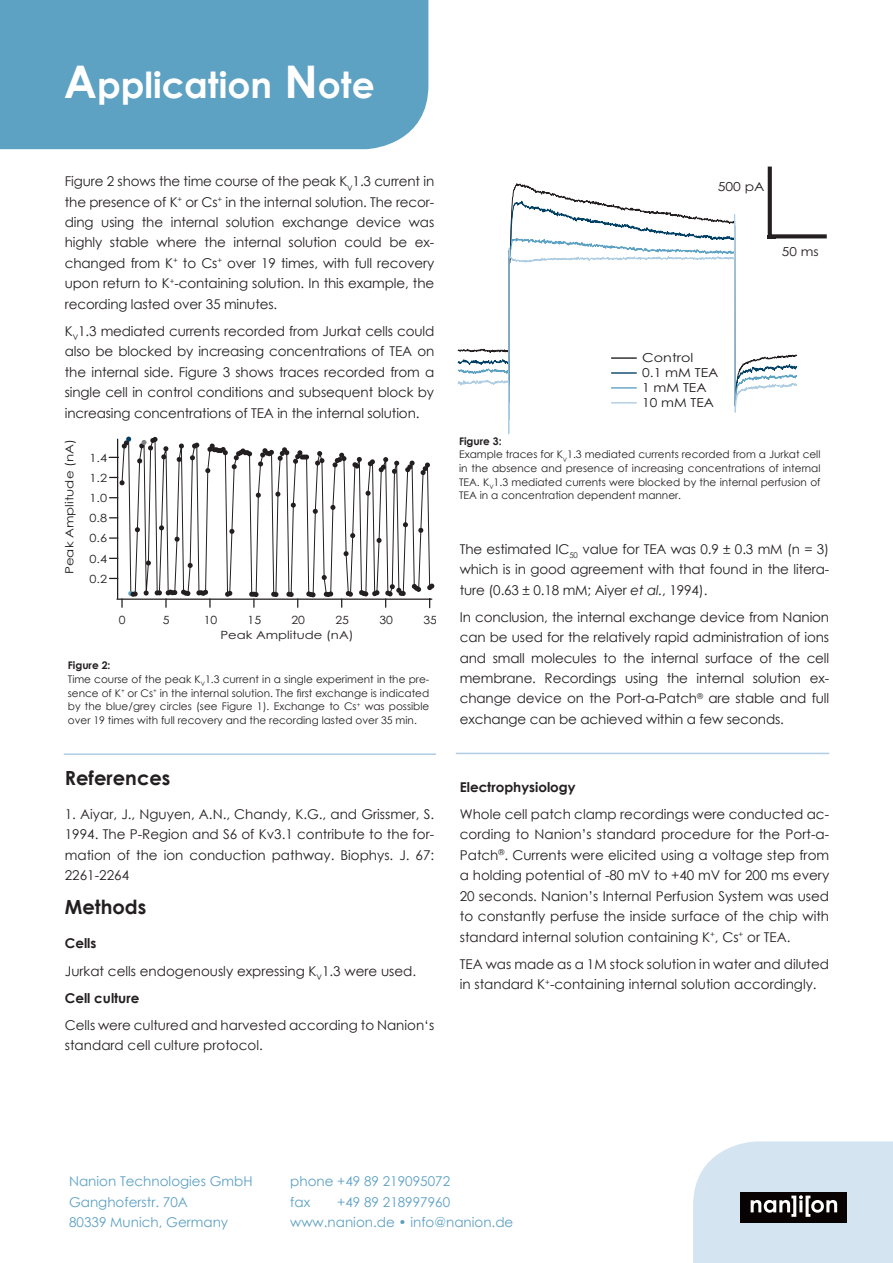
<style>
.page{position:relative;width:893px;height:1263px;background:#fff}
.page>*{position:absolute;margin:0;border:0;box-sizing:border-box;transform-origin:0 0}
.t1{font:700 36px "Century Gothic";color:#fff}
.t2{font:700 19.5px "Century Gothic";color:#231f20}
.t3{font:13.5px/20.4px "Century Gothic";color:#231f20;text-align:justify}
.t4{font:13.5px/20.4px "Century Gothic";color:#5da1c3}
.t5{font:700 13.5px "Century Gothic";color:#231f20}
.t6{font:12.3px/15px "Century Gothic";color:#231f20;scale:1.16 1}
.t7{font:12.3px "Century Gothic";color:#231f20;scale:1.13 1}
.t8{font:12.3px "Century Gothic";color:#231f20;scale:1.1 1}
.t9{font:11.25px/20.2px "Century Gothic";color:#231f20;text-align:justify;scale:1.13 1}
.t10{font:11.25px "Century Gothic";color:#231f20;scale:1.18 1}
.t11{font:11.25px "Century Gothic";color:#231f20;scale:1.16 1}
.t12{font:11.25px "Century Gothic";color:#231f20;scale:1.08 1}
.t13{font:10.5px/13.6px "Century Gothic";color:#231f20;text-align:justify}
.t14{font:700 10.5px "Century Gothic";color:#231f20}
.s1{font-size:45px}
.s2{font-style:italic}
.s3{font-weight:700}
</style>
<div class="page">
<svg style="left:693px;top:1141px;width:200px;height:122px;background:#c0cdd8"></svg>
<div style="left:0;top:0;width:428px;height:149px;background:#5da1c3"></div>
<hr style="left:64px;top:753px;width:372px;height:2px;background:#aecde2">
<hr style="left:456px;top:753px;width:373px;height:1px;background:#aecde2">
<hr style="left:117px;top:439px;width:1px;height:159px;background:#231f20">
<svg style="left:109px;top:537px;width:8px;height:2px"></svg>
<hr style="left:117px;top:598px;width:315px;height:2px;background:#231f20">
<svg style="left:121px;top:438px;width:312px;height:169px"></svg>
<svg style="left:109px;top:477px;width:16px;height:8px"></svg>
<svg style="left:122px;top:437px;width:9px;height:11px"></svg>
<svg style="left:121px;top:591px;width:17px;height:17px"></svg>
<svg style="left:135px;top:527px;width:5px;height:5px"></svg>
<svg style="left:144px;top:590px;width:5px;height:5px"></svg>
<svg style="left:146px;top:560px;width:5px;height:5px"></svg>
<svg style="left:159px;top:525px;width:5px;height:5px"></svg>
<svg style="left:137px;top:437px;width:31px;height:26px"></svg>
<svg style="left:175px;top:537px;width:5px;height:5px"></svg>
<svg style="left:177px;top:457px;width:5px;height:5px"></svg>
<svg style="left:179px;top:443px;width:5px;height:5px"></svg>
<svg style="left:155px;top:590px;width:35px;height:18px"></svg>
<svg style="left:188px;top:563px;width:5px;height:5px"></svg>
<svg style="left:190px;top:455px;width:5px;height:5px"></svg>
<svg style="left:192px;top:443px;width:7px;height:5px"></svg>
<svg style="left:196px;top:590px;width:15px;height:18px"></svg>
<svg style="left:225px;top:591px;width:7px;height:6px"></svg>
<svg style="left:229px;top:529px;width:5px;height:5px"></svg>
<svg style="left:205px;top:443px;width:47px;height:30px"></svg>
<svg style="left:249px;top:592px;width:10px;height:16px"></svg>
<svg style="left:256px;top:493px;width:5px;height:5px"></svg>
<svg style="left:271px;top:592px;width:7px;height:5px"></svg>
<svg style="left:275px;top:492px;width:5px;height:5px"></svg>
<svg style="left:286px;top:592px;width:12px;height:16px"></svg>
<svg style="left:291px;top:503px;width:5px;height:5px"></svg>
<svg style="left:258px;top:447px;width:51px;height:19px"></svg>
<svg style="left:306px;top:591px;width:10px;height:6px"></svg>
<svg style="left:313px;top:509px;width:5px;height:5px"></svg>
<svg style="left:315px;top:451px;width:9px;height:15px"></svg>
<svg style="left:322px;top:575px;width:5px;height:5px"></svg>
<svg style="left:324px;top:591px;width:9px;height:6px"></svg>
<svg style="left:330px;top:505px;width:5px;height:5px"></svg>
<svg style="left:333px;top:453px;width:13px;height:14px"></svg>
<svg style="left:344px;top:551px;width:5px;height:5px"></svg>
<svg style="left:341px;top:591px;width:12px;height:17px"></svg>
<svg style="left:350px;top:533px;width:5px;height:5px"></svg>
<svg style="left:352px;top:457px;width:10px;height:12px"></svg>
<svg style="left:366px;top:491px;width:5px;height:5px"></svg>
<svg style="left:359px;top:590px;width:20px;height:6px"></svg>
<svg style="left:377px;top:538px;width:5px;height:5px"></svg>
<svg style="left:368px;top:457px;width:31px;height:17px"></svg>
<svg style="left:385px;top:584px;width:21px;height:24px"></svg>
<svg style="left:403px;top:522px;width:5px;height:5px"></svg>
<svg style="left:405px;top:461px;width:10px;height:11px"></svg>
<svg style="left:412px;top:584px;width:9px;height:8px"></svg>
<svg style="left:418px;top:528px;width:5px;height:5px"></svg>
<svg style="left:421px;top:462px;width:9px;height:13px"></svg>
<svg style="left:427px;top:584px;width:7px;height:6px"></svg>
<svg style="left:458px;top:167px;width:340px;height:267px"></svg>
<svg style="left:772px;top:234px;width:55px;height:4px"></svg>
<svg style="left:768px;top:167px;width:4px;height:68px"></svg>
<hr style="left:612px;top:357px;width:24px;height:2px;background:#231f20">
<hr style="left:612px;top:372px;width:24px;height:2px;background:#004064">
<hr style="left:612px;top:387px;width:24px;height:2px;background:#5da1c3">
<svg style="left:612px;top:402px;width:24px;height:1px"></svg>
<svg style="left:768px;top:235px;width:8px;height:3px"></svg>
<h1 class="t1" style="left:64px;top:57px;width:313px"><span class="s1">A</span>pplication <span class="s1">N</span>ote</h1>
<p class="t3" style="left:65px;top:171px;width:371px">Figure 2 shows the time course of the peak K<sub>V</sub>1.3 current in the presence of K<sup>+</sup> or Cs<sup>+</sup> in the internal solution. The recor&shy;ding using the internal solution exchange device was highly stable where the internal solution could be ex&shy;changed from K<sup>+</sup> to Cs<sup>+</sup> over 19 times, with full recovery upon return to K<sup>+</sup>‑containing solution. In this example, the recording lasted over 35 minutes.</p>
<p class="t3" style="left:65px;top:321px;width:371px">K<sub>V</sub>1.3 mediated currents recorded from Jurkat cells could also be blocked by increasing concentrations of TEA on the internal side. Figure 3 shows traces recorded from a single cell in control conditions and subsequent block by increasing concentrations of TEA in the internal solution.</p>
<p class="t10" style="left:62px;top:574px;width:116px;rotate:-90deg">Peak Amplitude (nA)</p>
<p class="t9" style="left:90px;top:447px;width:17px">1.4<br>1.2<br>1.0<br>0.8<br>0.6<br>0.4<br>0.2</p>
<p class="t12" style="left:119px;top:611px;width:8px">0</p>
<p class="t12" style="left:163px;top:611px;width:8px">5</p>
<p class="t12" style="left:204px;top:611px;width:14px">10</p>
<p class="t12" style="left:248px;top:611px;width:14px">15</p>
<p class="t12" style="left:291px;top:611px;width:14px">20</p>
<p class="t12" style="left:335px;top:611px;width:14px">25</p>
<p class="t12" style="left:379px;top:611px;width:14px">30</p>
<p class="t12" style="left:423px;top:611px;width:14px">35</p>
<p class="t11" style="left:220px;top:627px;width:116px">Peak Amplitude (nA)</p>
<p class="t14" style="left:68px;top:657px;width:44px">Figure 2:</p>
<p class="t13" style="left:68px;top:672px;width:363px">Time course of the peak K<sub>V</sub>1.3 current in a single experiment in the pre&shy;sence of K<sup>+</sup> or Cs<sup>+</sup> in the internal solution. The first exchange is indicated by the blue/grey circles (see Figure 1). Exchange to Cs<sup>+</sup> was possible over 19 times with full recovery and the recording lasted over 35 min.</p>
<p class="t2" style="left:65px;top:763px;width:107px">References</p>
<p class="t3" style="left:65px;top:804px;width:371px">1. Aiyar, J., Nguyen, A.N., Chandy, K.G., and Grissmer, S.<br>1994. The P-Region and S6 of Kv3.1 contribute to the for&shy;mation of the ion conduction pathway. Biophys. J. 67:<br>2261-2264</p>
<p class="t2" style="left:65px;top:892px;width:83px">Methods</p>
<p class="t5" style="left:65px;top:933px;width:33px">Cells</p>
<p class="t3" style="left:65px;top:960px;width:353px">Jurkat cells endogenously expressing K<sub>V</sub>1.3 were used.</p>
<p class="t5" style="left:65px;top:987px;width:76px">Cell culture</p>
<p class="t3" style="left:65px;top:1015px;width:371px">Cells were cultured and harvested according to Nanion‘s standard cell culture protocol.</p>
<p class="t7" style="left:718px;top:178px;width:43px">500 pA</p>
<p class="t8" style="left:782px;top:243px;width:35px">50 ms</p>
<p class="t6" style="left:642px;top:350px;width:67px">Control<br>0.1 mM TEA<br>1 mM TEA<br>10 mM TEA</p>
<p class="t14" style="left:459px;top:433px;width:44px">Figure 3:</p>
<p class="t13" style="left:459px;top:448px;width:363px">Example traces for K<sub>V</sub>1.3 mediated currents recorded from a Jurkat cell in the absence and presence of increasing concentrations of internal TEA. K<sub>V</sub>1.3 mediated currents were blocked by the internal perfusion of TEA in a concentration dependent manner.</p>
<p class="t3" style="left:460px;top:538px;width:371px">The estimated IC<sub>50</sub> value for TEA was 0.9 ± 0.3 mM (n = 3) which is in good agreement with that found in the litera&shy;ture (0.63 ± 0.18 mM; Aiyer <span class="s2">et al.</span>, 1994).</p>
<p class="t3" style="left:460px;top:606px;width:371px">In conclusion, the internal exchange device from Nanion can be used for the relatively rapid administration of ions and small molecules to the internal surface of the cell membrane. Recordings using the internal solution ex&shy;change device on the Port-a-Patch<sup>®</sup> are stable and full exchange can be achieved within a few seconds.</p>
<p class="t5" style="left:460px;top:777px;width:117px">Electrophysiology</p>
<p class="t3" style="left:460px;top:804px;width:371px">Whole cell patch clamp recordings were conducted ac&shy;cording to Nanion’s standard procedure for the Port-a-Patch<sup>®</sup>. Currents were elicited using a voltage step from a holding potential of -80 mV to +40 mV for 200 ms every 20 seconds. Nanion’s Internal Perfusion System was used to constantly perfuse the inside surface of the chip with standard internal solution containing K<sup>+</sup>, Cs<sup>+</sup> or TEA.</p>
<p class="t3" style="left:460px;top:953px;width:371px">TEA was made as a 1M stock solution in water and diluted in standard K<sup>+</sup>-containing internal solution accordingly.</p>
<p class="t4" style="left:69px;top:1171px;width:185px">Nanion Technologies GmbH<br>Ganghoferstr. 70A<br>80339 Munich, Germany</p>
<p class="t4" style="left:290px;top:1171px;width:161px">phone +49 89 219095072 fax</p>
<p class="t4" style="left:290px;top:1191px;width:225px;text-indent:47px">+49 89 218997960 www.nanion.de <span class="s3">•</span> info@nanion.de</p>
</div>
